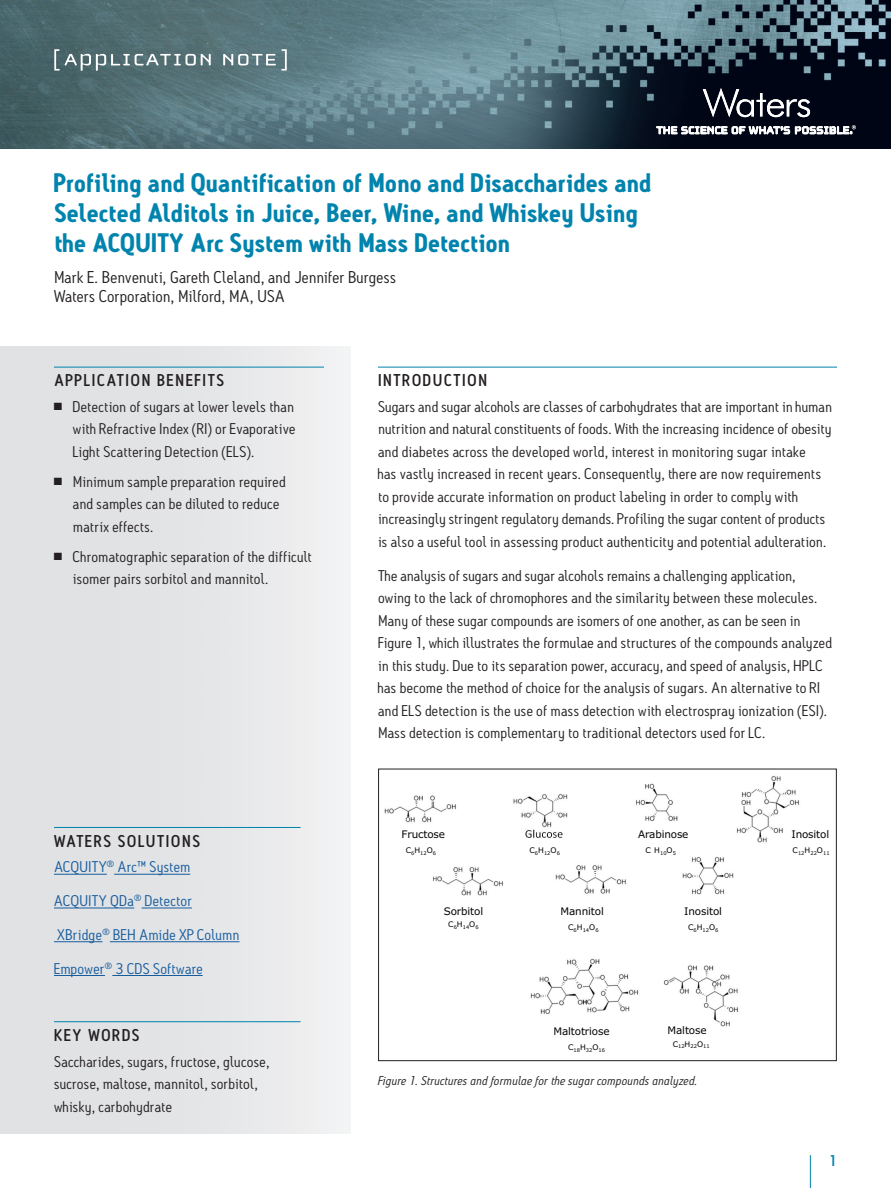
<style>
.page{position:relative;width:891px;height:1188px;background:#fff}
.page>*{position:absolute;margin:0;border:0;box-sizing:border-box;transform-origin:0 0}
.t1{font:700 25.8px/30px "Antitled OT";letter-spacing:.015em;color:#0083ad}
.t2{font:16.5px/19.5px "Antitled OT";letter-spacing:.01em;color:#231f20;scale:1.05 1}
.t3{font:500 16.5px "Antitled OT";letter-spacing:.12em;color:#231f20}
.t4{font:15px/22.5px "Antitled OT";letter-spacing:.02em;color:#231f20;scale:1.05 1}
.t5{font:15px "Antitled OT";letter-spacing:.025em;color:#175d9e;scale:1.05 1}
.t6{font:500 15px "Antitled OT";color:#0083ad;scale:1.05 1}
.t7{font:italic 12.3px "Antitled OT";letter-spacing:.025em;color:#231f20;scale:1.05 1}
.t8{font:10.35px "Verdana";letter-spacing:-.015em;color:#050504}
.t9{font:7.8px "Verdana";color:#050504}
.t10{font:5.1px "Verdana";color:#050504}
</style>
<div class="page">
<img style="left:0;top:0;width:891px;height:148px">
<hr style="left:810px;top:1155px;width:1px;height:33px;background:#0083ad">
<svg style="left:54px;top:49px;width:157px;height:22px;background:#6d8488"></svg>
<svg style="left:223px;top:49px;width:64px;height:22px"></svg>
<svg style="left:657px;top:125px;width:199px;height:9px"></svg>
<svg style="left:703px;top:88px;width:107px;height:29px"></svg>
<hr style="left:54px;top:827px;width:247px;height:1px;background:#0083ad">
<hr style="left:54px;top:874px;width:53px;height:1px;background:#175d9e">
<hr style="left:114px;top:874px;width:76px;height:1px;background:#175d9e">
<hr style="left:54px;top:908px;width:80px;height:1px;background:#175d9e">
<hr style="left:142px;top:908px;width:50px;height:1px;background:#175d9e">
<hr style="left:54px;top:941px;width:49px;height:1px;background:#175d9e">
<hr style="left:110px;top:941px;width:130px;height:1px;background:#175d9e">
<hr style="left:54px;top:975px;width:51px;height:1px;background:#175d9e">
<hr style="left:112px;top:975px;width:91px;height:1px;background:#175d9e">
<hr style="left:54px;top:1021px;width:247px;height:1px;background:#0083ad">
<hr style="left:54px;top:367px;width:270px;height:1px;background:#0083ad">
<hr style="left:378px;top:367px;width:459px;height:1px;background:#0083ad">
<svg style="left:530px;top:958px;width:109px;height:56px"></svg>
<svg style="left:663px;top:965px;width:75px;height:62px"></svg>
<svg style="left:384px;top:775px;width:415px;height:121px"></svg>
<div style="left:401px;top:829px;width:52px;height:10px;background:#fff"></div>
<div style="left:378px;top:769px;width:459px;height:292px;border:1px solid #231f20"></div>
<h1 class="t1" style="left:54px;top:167px;width:598px">Profiling and Quantification of Mono and Disaccharides and<br>Selected Alditols in Juice, Beer, Wine, and Whiskey Using the ACQUITY Arc System with Mass Detection</h1>
<p class="t2" style="left:54px;top:267px;width:327px">Mark E. Benvenuti, Gareth Cleland, and Jennifer Burgess<br>Waters Corporation, Milford, MA, USA</p>
<p class="t3" style="left:54px;top:371px;width:171px">APPLICATION BENEFITS</p>
<p class="t4" style="left:73px;top:395px;width:213px;text-align:justify;text-indent:-19px">■ Detection of sugars at lower levels than with Refractive Index (RI) or Evaporative Light Scattering Detection (ELS).</p>
<p class="t4" style="left:73px;top:470px;width:204px;text-indent:-19px">■ Minimum sample preparation required and samples can be diluted to reduce matrix effects.</p>
<p class="t4" style="left:73px;top:545px;width:229px;text-indent:-19px">■ Chromatographic separation of the difficult isomer pairs sorbitol and mannitol.</p>
<p class="t3" style="left:54px;top:831px;width:147px">WATERS SOLUTIONS</p>
<p class="t5" style="left:54px;top:858px;width:131px">ACQUITY<sup>®</sup> Arc™ System</p>
<p class="t5" style="left:54px;top:892px;width:133px">ACQUITY QDa<sup>®</sup> Detector</p>
<p class="t5" style="left:57px;top:925px;width:175px">XBridge<sup>®</sup> BEH Amide XP Column</p>
<p class="t5" style="left:54px;top:959px;width:143px">Empower<sup>®</sup> 3 CDS Software</p>
<p class="t3" style="left:54px;top:1025px;width:87px">KEY WORDS</p>
<p class="t4" style="left:54px;top:1050px;width:207px">Saccharides, sugars, fructose, glucose, sucrose, maltose, mannitol, sorbitol, whisky, carbohydrate</p>
<p class="t3" style="left:378px;top:371px;width:110px">INTRODUCTION</p>
<p class="t4" style="left:378px;top:395px;width:434px">Sugars and sugar alcohols are classes of carbohydrates that are important in human nutrition and natural constituents of foods. With the increasing incidence of obesity and diabetes across the developed world, interest in monitoring sugar intake<br>has vastly increased in recent years. Consequently, there are now requirements to provide accurate information on product labeling in order to comply with increasingly stringent regulatory demands. Profiling the sugar content of products is also a useful tool in assessing product authenticity and potential adulteration.</p>
<p class="t4" style="left:378px;top:564px;width:434px">The analysis of sugars and sugar alcohols remains a challenging application, owing to the lack of chromophores and the similarity between these molecules.<br>Many of these sugar compounds are isomers of one another, as can be seen in Figure 1, which illustrates the formulae and structures of the compounds analyzed in this study. Due to its separation power, accuracy, and speed of analysis, HPLC has become the method of choice for the analysis of sugars. An alternative to RI and ELS detection is the use of mass detection with electrospray ionization (ESI).<br>Mass detection is complementary to traditional detectors used for LC.</p>
<p class="t8" style="left:402px;top:827px;width:45px">Fructose</p>
<p class="t10" style="left:406px;top:850px;width:32px"><sup>C</sup>6<sup>H</sup>12<sup>O</sup>6</p>
<p class="t8" style="left:638px;top:827px;width:52px">Arabinose</p>
<p class="t8" style="left:791px;top:827px;width:39px">Inositol</p>
<p class="t10" style="left:530px;top:850px;width:32px"><sup>C</sup>6<sup>H</sup>12<sup>O</sup>6</p>
<p class="t9" style="left:646px;top:845px;width:32px">C H<sub>10</sub>O<sub>5</sub></p>
<p class="t10" style="left:793px;top:850px;width:38px"><sup>C</sup>12<sup>H</sup>22<sup>O</sup>11</p>
<p class="t8" style="left:444px;top:905px;width:41px">Sorbitol</p>
<p class="t8" style="left:561px;top:905px;width:45px">Mannitol</p>
<p class="t8" style="left:684px;top:904px;width:39px">Inositol</p>
<p class="t10" style="left:448px;top:923px;width:32px"><sup>C</sup>6<sup>H</sup>14<sup>O</sup>6</p>
<p class="t10" style="left:568px;top:927px;width:32px"><sup>C</sup>6<sup>H</sup>14<sup>O</sup>6</p>
<p class="t10" style="left:688px;top:927px;width:32px"><sup>C</sup>6<sup>H</sup>12<sup>O</sup>6</p>
<p class="t8" style="left:553px;top:1025px;width:58px">Maltotriose</p>
<p class="t8" style="left:668px;top:1024px;width:41px">Maltose</p>
<p class="t10" style="left:673px;top:1043px;width:38px"><sup>C</sup>12<sup>H</sup>22<sup>O</sup>11</p>
<p class="t10" style="left:568px;top:1047px;width:38px"><sup>C</sup>18<sup>H</sup>32<sup>O</sup>16</p>
<p class="t7" style="left:378px;top:1073px;width:306px">Figure 1. Structures and formulae for the sugar compounds analyzed.</p>
<p class="t6" style="left:829px;top:1151px;width:10px">1</p>
</div>
